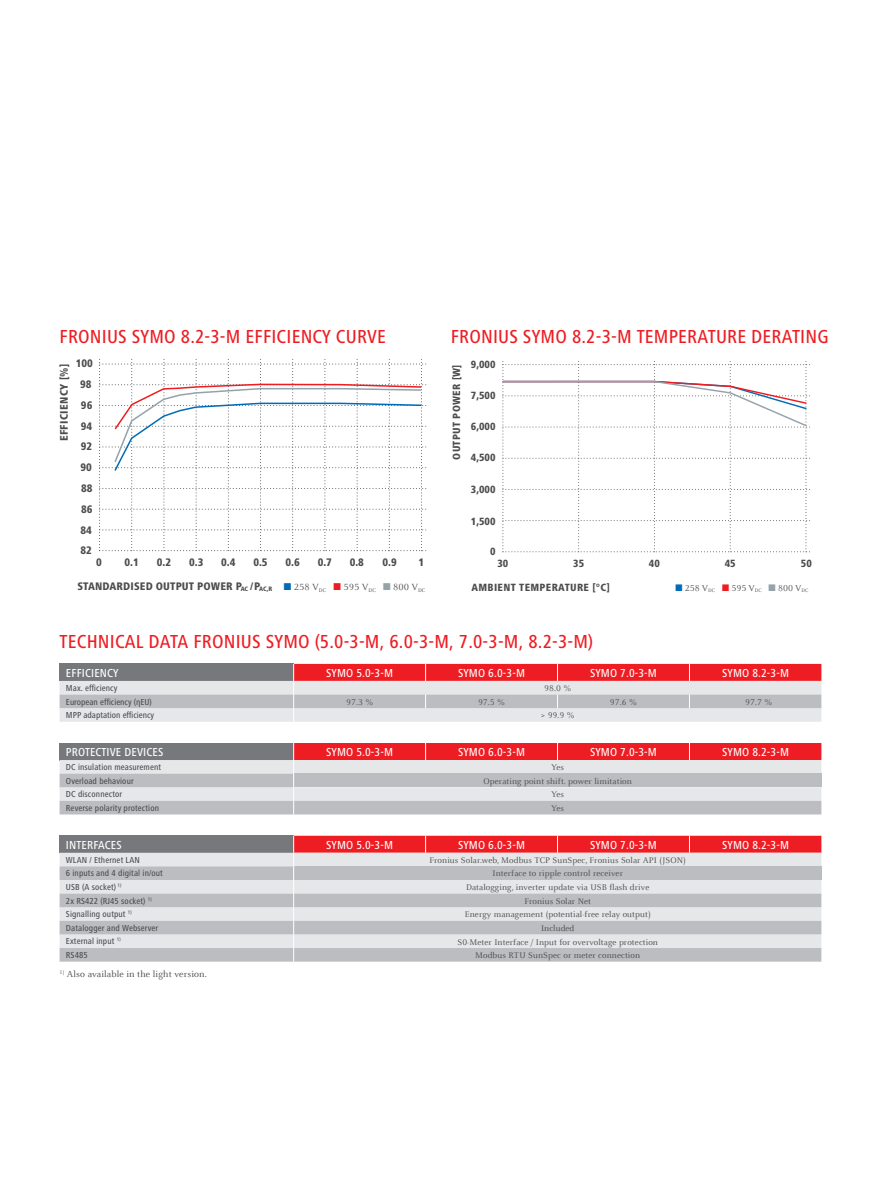
<style>
.page{position:relative;width:881px;height:1191px;background:#fff}
.page>*{position:absolute;margin:0;border:0;box-sizing:border-box;transform-origin:0 0}
.t1{font:500 condensed 19.5px "Frutiger Next LTW1 G";letter-spacing:.01em;color:#ee1d23}
.t2{font:500 condensed 12px "Frutiger Next LTW1 G";letter-spacing:.01em;color:#fff}
.t3{font:800 condensed 11.4px "Frutiger Next LTW1 G";letter-spacing:.01em;color:#4b4c4d}
.t4{font:800 condensed 11.4px "Frutiger Next LTW1 G";letter-spacing:.03em;color:#4b4c4d}
.t5{font:800 condensed 10.8px "Frutiger Next LTW1 G";letter-spacing:.03em;color:#4b4c4d}
.t6{font:9.9px "Celeste Offc Pro";color:#4b4c4d}
.t7{font:9.75px "Celeste Offc Pro";letter-spacing:.01em;color:#4b4c4d}
.t8{font:9.45px "Celeste Offc Pro";color:#4b4c4d}
.t9{font:9px "Celeste Offc Pro";letter-spacing:.01em;color:#4b4c4d}
.t10{font:500 condensed 9px "Frutiger Next LTW1 G";letter-spacing:.01em;color:#4b4c4d}
.s1{color:#006cb7}
.s2{color:#ee1d23}
.s3{color:#94a2aa}
</style>
<div class="page">
<svg style="left:60px;top:664px;width:761px;height:57px;background:#d3aaad"></svg>
<svg style="left:60px;top:743px;width:761px;height:71px;background:#cfadb0"></svg>
<div style="left:60px;top:835px;width:233px;height:17px;background:#76787b"></div>
<svg style="left:60px;top:852px;width:233px;height:14px;background:#dfe0e2"></svg>
<svg style="left:60px;top:866px;width:233px;height:95px;background:#cecfd1"></svg>
<svg style="left:293px;top:835px;width:528px;height:126px;background:#d6bbbe"></svg>
<svg style="left:99px;top:359px;width:327px;height:192px"></svg>
<svg style="left:502px;top:361px;width:308px;height:192px"></svg>
<h1 class="t1" style="left:60px;top:325px;width:328px">FRONIUS SYMO 8.2-3-M EFFICIENCY CURVE</h1>
<h1 class="t1" style="left:450px;top:325px;width:379px">FRONIUS SYMO 8.2-3-M TEMPERATURE DERATING</h1>
<p class="t4" style="left:58px;top:441px;width:79px;rotate:-90deg">EFFICIENCY [%]</p>
<p class="t3" style="left:76px;top:357px;width:19px">100</p>
<p class="t5" style="left:471px;top:359px;width:26px">9,000</p>
<p class="t5" style="left:450px;top:460px;width:97px;rotate:-90deg">OUTPUT POWER [W]</p>
<p class="t3" style="left:80px;top:378px;width:13px">98</p>
<p class="t5" style="left:471px;top:389px;width:26px">7,500</p>
<p class="t3" style="left:81px;top:398px;width:13px">96</p>
<p class="t3" style="left:81px;top:419px;width:13px">94</p>
<p class="t5" style="left:471px;top:420px;width:26px">6,000</p>
<p class="t3" style="left:81px;top:440px;width:13px">92</p>
<p class="t5" style="left:471px;top:451px;width:26px">4,500</p>
<p class="t3" style="left:81px;top:461px;width:13px">90</p>
<p class="t3" style="left:81px;top:481px;width:13px">88</p>
<p class="t3" style="left:81px;top:502px;width:13px">86</p>
<p class="t3" style="left:80px;top:523px;width:13px">84</p>
<p class="t3" style="left:80px;top:544px;width:13px">82</p>
<p class="t3" style="left:96px;top:556px;width:7px">0</p>
<p class="t3" style="left:124px;top:556px;width:16px">0.1</p>
<p class="t3" style="left:157px;top:556px;width:16px">0.2</p>
<p class="t3" style="left:189px;top:556px;width:16px">0.3</p>
<p class="t3" style="left:221px;top:556px;width:16px">0.4</p>
<p class="t3" style="left:253px;top:556px;width:16px">0.5</p>
<p class="t3" style="left:285px;top:556px;width:16px">0.6</p>
<p class="t3" style="left:317px;top:556px;width:16px">0.7</p>
<p class="t3" style="left:349px;top:556px;width:16px">0.8</p>
<p class="t3" style="left:382px;top:556px;width:16px">0.9</p>
<p class="t3" style="left:418px;top:556px;width:7px">1</p>
<p class="t6" style="left:284px;top:580px;width:143px"><span class="s1">■</span> 258 V<sub>DC</sub> <span class="s2">■</span> 595 V<sub>DC</sub> <span class="s3">■</span> 800 V<sub>DC</sub></p>
<p class="t3" style="left:77px;top:579px;width:196px">STANDARDISED OUTPUT POWER P<sub>AC</sub> /P<sub>AC,R</sub></p>
<p class="t5" style="left:471px;top:483px;width:26px">3,000</p>
<p class="t5" style="left:471px;top:515px;width:26px">1,500</p>
<p class="t5" style="left:490px;top:545px;width:7px">0</p>
<p class="t5" style="left:497px;top:557px;width:12px">30</p>
<p class="t5" style="left:573px;top:557px;width:12px">35</p>
<p class="t5" style="left:648px;top:557px;width:12px">40</p>
<p class="t5" style="left:724px;top:557px;width:12px">45</p>
<p class="t5" style="left:800px;top:557px;width:12px">50</p>
<p class="t8" style="left:675px;top:582px;width:134px"><span class="s1">■</span> 258 V<sub>DC</sub> <span class="s2">■</span> 595 V<sub>DC</sub> <span class="s3">■</span> 800 V<sub>DC</sub></p>
<p class="t5" style="left:471px;top:581px;width:140px">AMBIENT TEMPERATURE [°C]</p>
<h1 class="t1" style="left:60px;top:630px;width:535px">TECHNICAL DATA FRONIUS SYMO (5.0-3-M, 6.0-3-M, 7.0-3-M, 8.2-3-M)</h1>
<h2 class="t2" style="left:66px;top:666px;width:54px">EFFICIENCY</h2>
<h2 class="t2" style="left:326px;top:666px;width:68px">sYMO 5.0-3-M</h2>
<h2 class="t2" style="left:458px;top:666px;width:68px">SYMO 6.0-3-M</h2>
<h2 class="t2" style="left:590px;top:666px;width:68px">SYMO 7.0-3-M</h2>
<h2 class="t2" style="left:722px;top:666px;width:68px">SYMO 8.2-3-M</h2>
<p class="t10" style="left:66px;top:683px;width:53px">Max. efficiency</p>
<p class="t9" style="left:544px;top:682px;width:29px">98.0 %</p>
<p class="t10" style="left:66px;top:696px;width:87px">European efficiency (ηEU)</p>
<p class="t9" style="left:346px;top:696px;width:29px">97.3 %</p>
<p class="t9" style="left:478px;top:696px;width:29px">97.5 %</p>
<p class="t9" style="left:609px;top:696px;width:29px">97.6 %</p>
<p class="t9" style="left:744px;top:696px;width:29px">97.7 %</p>
<p class="t10" style="left:66px;top:710px;width:90px">MPP adaptation efficiency</p>
<p class="t9" style="left:540px;top:710px;width:35px">&gt; 99.9 %</p>
<h2 class="t2" style="left:66px;top:745px;width:99px">PROTECTIVE DEVICES</h2>
<h2 class="t2" style="left:326px;top:745px;width:68px">sYMO 5.0-3-M</h2>
<h2 class="t2" style="left:458px;top:745px;width:68px">SYMO 6.0-3-M</h2>
<h2 class="t2" style="left:590px;top:745px;width:68px">SYMO 7.0-3-M</h2>
<h2 class="t2" style="left:722px;top:745px;width:68px">SYMO 8.2-3-M</h2>
<p class="t10" style="left:66px;top:762px;width:97px">DC insulation measurement</p>
<p class="t9" style="left:551px;top:762px;width:14px">Yes</p>
<p class="t10" style="left:66px;top:775px;width:69px">Overload behaviour</p>
<p class="t9" style="left:483px;top:775px;width:150px">Operating point shift. power limitation</p>
<p class="t10" style="left:66px;top:789px;width:58px">DC disconnector</p>
<p class="t9" style="left:551px;top:789px;width:14px">Yes</p>
<p class="t10" style="left:66px;top:802px;width:95px">Reverse polarity protection</p>
<p class="t9" style="left:551px;top:802px;width:14px">Yes</p>
<h2 class="t2" style="left:66px;top:837px;width:57px">INTERFACES</h2>
<h2 class="t2" style="left:326px;top:837px;width:68px">sYMO 5.0-3-M</h2>
<h2 class="t2" style="left:458px;top:837px;width:68px">SYMO 6.0-3-M</h2>
<h2 class="t2" style="left:590px;top:837px;width:68px">SYMO 7.0-3-M</h2>
<h2 class="t2" style="left:722px;top:837px;width:68px">SYMO 8.2-3-M</h2>
<p class="t10" style="left:66px;top:854px;width:75px">WLAN / Ethernet LAN</p>
<p class="t9" style="left:429px;top:854px;width:258px">Fronius Solar.web, Modbus TCP SunSpec, Fronius Solar API (JSON)</p>
<p class="t10" style="left:66px;top:868px;width:98px">6 inputs and 4 digital in/out</p>
<p class="t9" style="left:492px;top:868px;width:132px">Interface to ripple control receiver</p>
<p class="t10" style="left:66px;top:882px;width:57px">USB (A socket) <sup>1)</sup></p>
<p class="t9" style="left:466px;top:881px;width:185px">Datalogging, inverter update via USB flash drive</p>
<p class="t10" style="left:66px;top:895px;width:87px">2x RS422 (RJ45 socket) <sup>1)</sup></p>
<p class="t9" style="left:524px;top:895px;width:68px">Fronius Solar Net</p>
<p class="t10" style="left:66px;top:909px;width:67px">Signalling output <sup>1)</sup></p>
<p class="t9" style="left:464px;top:909px;width:187px">Energy management (potential-free relay output)</p>
<p class="t10" style="left:66px;top:922px;width:94px">Datalogger and Webserver</p>
<p class="t9" style="left:541px;top:922px;width:35px">Included</p>
<p class="t10" style="left:66px;top:936px;width:56px">External input <sup>1)</sup></p>
<p class="t9" style="left:457px;top:936px;width:202px">S0-Meter Interface / Input for overvoltage protection</p>
<p class="t10" style="left:66px;top:950px;width:23px">RS485</p>
<p class="t9" style="left:475px;top:949px;width:166px">Modbus RTU SunSpec or meter connection</p>
<p class="t7" style="left:60px;top:967px;width:149px"><sup>1)</sup> Also available in the light version.</p>
</div>
